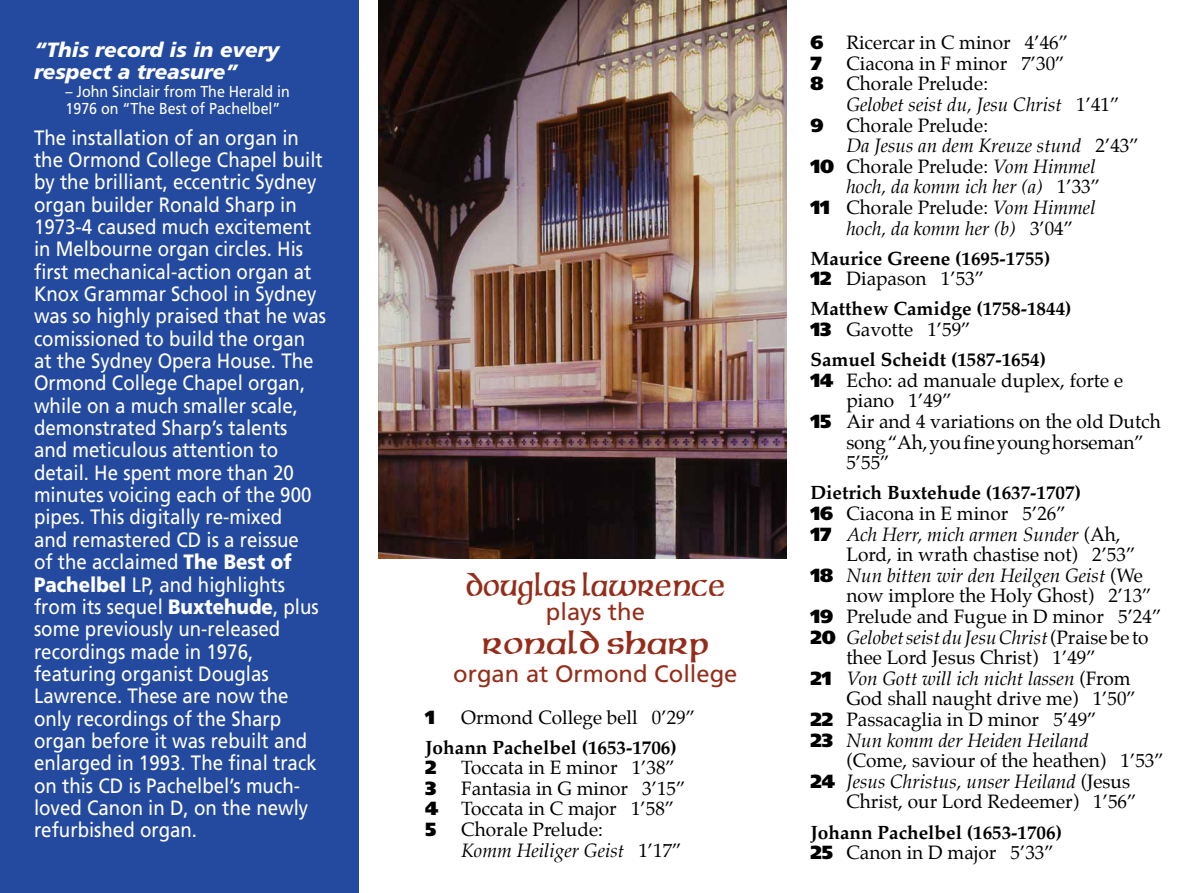
<style>
.page{position:relative;width:1191px;height:893px;background:#fff}
.page>*{position:absolute;margin:0;border:0;box-sizing:border-box;transform-origin:0 0}
.t1{font:31.65px "American Uncial";color:#952c19;scale:.75 1}
.t2{font:31.65px "American Uncial";color:#952c19;scale:.9 1}
.t3{font:23.85px "Frutiger";color:#952c19}
.t4{font:20.7px/22.4px "Frutiger";color:#fff;scale:.9 1}
.t5{font:italic 900 20.55px/22.2px "Frutiger";color:#fff}
.t6{font:19.05px/20.5px "Palatino";color:#000}
.t7{font:italic 19.05px/20.5px "Palatino";color:#000}
.t8{font:700 19.05px/20.5px "Palatino";color:#000}
.t9{font:900 19.05px "Frutiger";color:#000}
.t10{font:15.9px/17.4px "Frutiger";color:#fff;scale:.9 1}
.s1{font-weight:900}
.s2{font-family:"Frutiger";font-weight:900}
.s3{font-style:italic}
.s4{font-style:normal}
.s5{font-family:"Frutiger";font-weight:900;font-style:normal}
.s6{font-weight:400}
</style>
<div class="page">
<div style="left:0;top:0;width:359px;height:893px;background:#244a9f"></div>
<img style="left:378px;top:0;width:409px;height:558px">
<p class="t5" style="left:34px;top:39px;width:247px">“This record is in every respect a treasure”</p>
<p class="t10" style="left:65px;top:83px;width:251px">– John Sinclair from The Herald in<br>1976 on “The Best of Pachelbel”</p>
<p class="t4" style="left:34px;top:126px;width:326px">The installation of an organ in the Ormond College Chapel built by the brilliant, eccentric Sydney organ builder Ronald Sharp in<br>1973-4 caused much excitement in Melbourne organ circles. His first mechanical-action organ at<br>Knox Grammar School in Sydney was so highly praised that he was comissioned to build the organ at the Sydney Opera House. The<br>Ormond College Chapel organ, while on a much smaller scale, demonstrated Sharp’s talents<br>and meticulous attention to detail. He spent more than 20 minutes voicing each of the 900 pipes. This digitally re-mixed<br>and remastered CD is a reissue<br>of the acclaimed <span class="s1">The Best of<br>Pachelbel</span> LP, and highlights from its sequel <span class="s1">Buxtehude</span>, plus some previously un-released recordings made in 1976, featuring organist Douglas<br>Lawrence. These are now the only recordings of the Sharp organ before it was rebuilt and enlarged in 1993. The final track on this CD is Pachelbel’s much&shy;loved Canon in D, on the newly refurbished organ.</p>
<h1 class="t1" style="left:465px;top:565px;width:349px">douglas lawrence</h1>
<p class="t3" style="left:546px;top:598px;width:101px">plays the</p>
<h1 class="t2" style="left:482px;top:622px;width:253px">ronald sharp</h1>
<p class="t3" style="left:453px;top:660px;width:286px">organ at Ormond College</p>
<p class="t9" style="left:425px;top:705px;width:11px">1</p>
<p class="t6" style="left:461px;top:707px;width:235px">Ormond College bell 0’29”</p>
<p class="t8" style="left:425px;top:736px;width:253px">Johann Pachelbel (1653-1706)</p>
<p class="t9" style="left:425px;top:756px;width:13px">2</p>
<p class="t6" style="left:461px;top:757px;width:215px">Toccata in E minor 1’38”</p>
<p class="t9" style="left:425px;top:777px;width:13px">3</p>
<p class="t6" style="left:425px;top:778px;width:262px;text-indent:36px">Fantasia in G minor 3’15”<br><span class="s2">4</span> Toccata in C major 1’58”</p>
<p class="t9" style="left:425px;top:818px;width:13px">5</p>
<p class="t6" style="left:461px;top:819px;width:222px">Chorale Prelude:<br><span class="s3">Komm Heiliger Geist</span> 1’17”</p>
<p class="t6" style="left:810px;top:32px;width:259px"><span class="s2">6</span> Ricercar in C minor 4’46”</p>
<p class="t9" style="left:810px;top:51px;width:13px">7</p>
<p class="t6" style="left:810px;top:53px;width:256px;text-indent:36px">Ciacona in F minor 7’30”<br><span class="s2">8</span> Chorale Prelude:</p>
<p class="t7" style="left:810px;top:94px;width:311px;text-indent:36px">Gelobet seist du, Jesu Christ <span class="s4">1’41”<br></span><span class="s5">9</span> <span class="s4">Chorale Prelude:</span></p>
<p class="t7" style="left:846px;top:135px;width:294px">Da Jesus an dem Kreuze stund <span class="s4">2’43”</span></p>
<p class="t6" style="left:810px;top:156px;width:287px"><span class="s2">10</span> Chorale Prelude: <span class="s3">Vom Himmel</span></p>
<p class="t7" style="left:846px;top:176px;width:255px">hoch, da komm ich her (a) <span class="s4">1’33”</span></p>
<p class="t6" style="left:810px;top:197px;width:287px"><span class="s2">11</span> Chorale Prelude: <span class="s3">Vom Himmel</span></p>
<p class="t7" style="left:846px;top:218px;width:228px">hoch, da komm her (b) <span class="s4">3’04”</span></p>
<p class="t8" style="left:810px;top:248px;width:241px">Maurice Greene (1695-1755)<br><span class="s2">12</span> <span class="s6">Diapason 1’53”</span></p>
<p class="t8" style="left:810px;top:298px;width:263px">Matthew Camidge (1758-1844)<br><span class="s2">13</span> <span class="s6">Gavotte 1’59”</span></p>
<p class="t8" style="left:810px;top:349px;width:237px">Samuel Scheidt (1587-1654)</p>
<p class="t6" style="left:810px;top:370px;width:314px"><span class="s2">14</span> Echo: ad manuale duplex, forte e</p>
<p class="t6" style="left:846px;top:391px;width:107px">piano 1’49”</p>
<p class="t6" style="left:810px;top:411px;width:352px"><span class="s2">15</span> Air and 4 variations on the old Dutch</p>
<p class="t6" style="left:846px;top:432px;width:299px">song“Ah,youfineyounghorseman”</p>
<p class="t6" style="left:846px;top:452px;width:45px">5’55”</p>
<p class="t8" style="left:810px;top:482px;width:272px">Dietrich Buxtehude (1637-1707)</p>
<p class="t6" style="left:810px;top:503px;width:257px"><span class="s2">16</span> Ciacona in E minor 5’26”</p>
<p class="t7" style="left:810px;top:523px;width:312px"><span class="s5">17</span> Ach Herr, mich armen Sunder <span class="s4">(Ah,</span></p>
<p class="t6" style="left:846px;top:544px;width:291px">Lord, in wrath chastise not) 2’53”</p>
<p class="t7" style="left:810px;top:565px;width:334px"><span class="s5">18</span> Nun bitten wir den Heilgen Geist <span class="s4">(We</span></p>
<p class="t6" style="left:846px;top:585px;width:307px">now implore the Holy Ghost) 2’13”</p>
<p class="t6" style="left:810px;top:606px;width:352px"><span class="s2">19</span> Prelude and Fugue in D minor 5’24”</p>
<p class="t7" style="left:810px;top:626px;width:340px"><span class="s5">20</span> Gelobet seist du Jesu Christ <span class="s4">(Praise be to</span></p>
<p class="t6" style="left:846px;top:647px;width:251px">thee Lord Jesus Christ) 1’49”</p>
<p class="t7" style="left:810px;top:668px;width:322px"><span class="s5">21</span> Von Gott will ich nicht lassen <span class="s4">(From</span></p>
<p class="t6" style="left:846px;top:689px;width:291px">God shall naught drive me) 1’50”</p>
<p class="t6" style="left:810px;top:709px;width:288px"><span class="s2">22</span> Passacaglia in D minor 5’49”</p>
<p class="t7" style="left:810px;top:730px;width:280px"><span class="s5">23</span> Nun komm der Heiden Heiland</p>
<p class="t6" style="left:846px;top:750px;width:319px">(Come, saviour of the heathen) 1’53”</p>
<p class="t7" style="left:810px;top:771px;width:321px"><span class="s5">24</span> Jesus Christus, unser Heiland <span class="s4">(Jesus</span></p>
<p class="t6" style="left:846px;top:792px;width:292px">Christ, our Lord Redeemer) 1’56”</p>
<p class="t8" style="left:810px;top:821px;width:253px">Johann Pachelbel (1653-1706)<br><span class="s2">25</span> <span class="s6">Canon in D major 5’33”</span></p>
</div>
